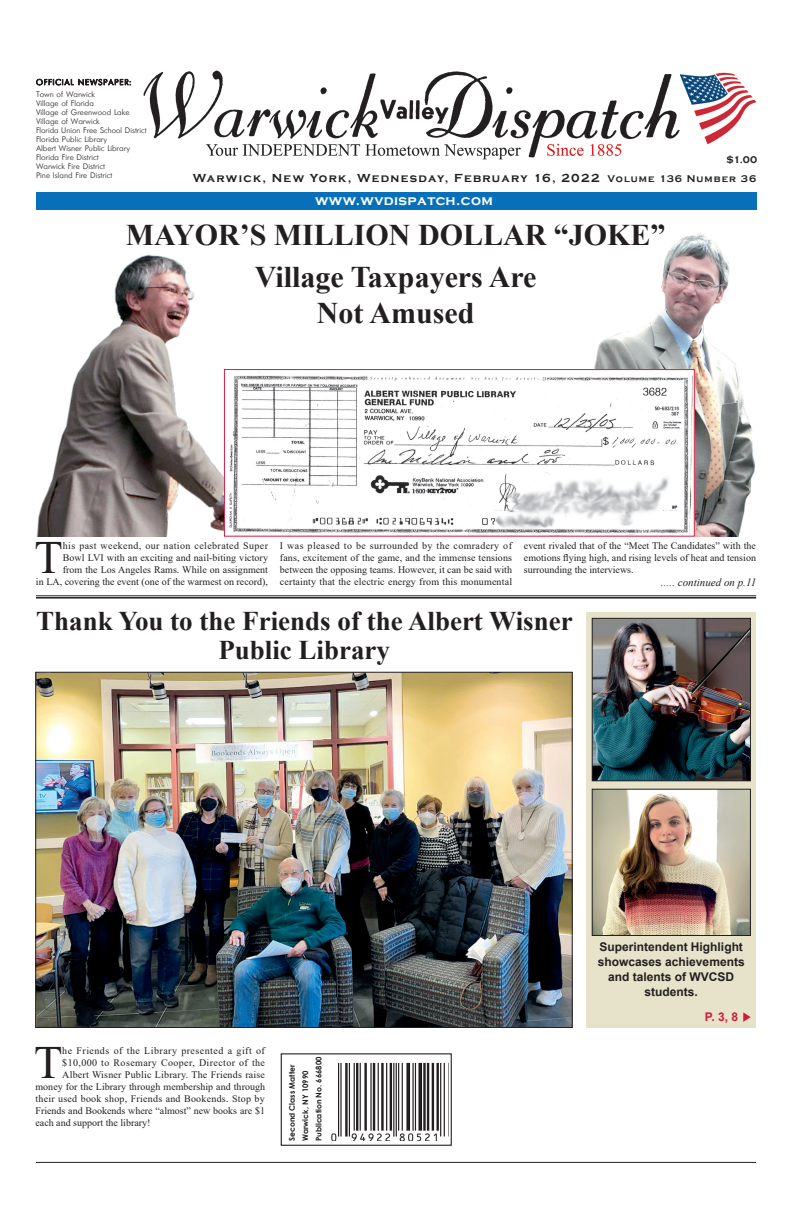
<style>
.page{position:relative;width:792px;height:1224px;background:#fff}
.page>*{position:absolute;margin:0;border:0;box-sizing:border-box;transform-origin:0 0}
.t1{font:46.2px "Times New Roman";color:#231f20}
.t2{font:700 30px/41.7px "Times New Roman";color:#231f20;text-align:center}
.t3{font:700 27px/29px "Times New Roman";color:#231f20;text-align:center}
.t4{font:700 14px "Copperplate Gothic";letter-spacing:.03em;color:#fff}
.t5{font:700 12px/15px "Arial";color:#231f20;text-align:center}
.t6{font:700 12px "Copperplate Gothic";letter-spacing:.11em;color:#231f20}
.t7{font:700 12px "Arial";color:#d41b3f}
.t8{font:italic 11px "Times New Roman";color:#231f20}
.t9{font:10px/12px "Times New Roman";letter-spacing:.005em;color:#231f20;text-align:justify}
.t10{font:10px "Times New Roman";letter-spacing:.025em;color:#231f20}
.t11{font:10px "Times New Roman";letter-spacing:.045em;color:#231f20}
.t12{font:10px "Times New Roman";letter-spacing:.04em;color:#231f20}
.t13{font:700 10px "Copperplate Gothic";color:#231f20}
.t14{font:8px/9px "Futuris Cyrillic";color:#231f20}
.t15{font:700 7.7px/13.2px "Century Gothic";color:#231f20}
.s1{font-size:10px}
</style>
<div class="page">
<hr style="left:36px;top:1162px;width:720px;height:1px;background:#231f20">
<div style="left:36px;top:192px;width:720px;height:18px;background:#0870b9"></div>
<img style="left:680px;top:73px;width:76px;height:71px">
<img style="left:143px;top:70px;width:537px;height:90px">
<img style="left:331px;top:1062px;width:114px;height:79px">
<div style="left:281px;top:1053px;width:171px;height:93px;border:1px solid #231f20"></div>
<div style="left:587px;top:612px;width:169px;height:416px;background:#e6e3ca"></div>
<img style="left:594px;top:620px;width:155px;height:159px">
<div style="left:592px;top:618px;width:159px;height:163px;border:1px solid #231f20"></div>
<img style="left:594px;top:791px;width:155px;height:143px">
<div style="left:592px;top:789px;width:159px;height:147px;border:1px solid #231f20"></div>
<svg style="left:743px;top:1012px;width:8px;height:10px"></svg>
<svg style="left:36px;top:78px;width:95px;height:8px"></svg>
<hr style="left:36px;top:596px;width:720px;height:1px;background:#231f20">
<hr style="left:36px;top:597px;width:720px;height:2px;background:#231f20">
<img style="left:36px;top:254px;width:188px;height:282px">
<img style="left:594px;top:233px;width:161px;height:303px">
<img style="left:229px;top:371px;width:464px;height:164px">
<div style="left:224px;top:369px;width:471px;height:168px;border:1px solid #d41b3f"></div>
<img style="left:37px;top:674px;width:533px;height:352px">
<p class="t14" style="left:36px;top:90px;width:112px">Town of Warwick<br>Village of Florida<br>Village of Greenwood Lake<br>Village of Warwick<br>Florida Union Free School District<br>Florida Public Library<br>Albert Wisner Public Library<br>Florida Fire District<br>Warwick Fire District<br>Pine Island Fire District</p>
<p class="t13" style="left:726px;top:154px;width:32px">$1.00</p>
<p class="t6" style="left:193px;top:172px;width:565px">Warwick, New York, Wednesday, February 16, 2022 <span class="s1">Volume 136 Number 36</span></p>
<h3 class="t4" style="left:315px;top:192px;width:179px">www.wvdispatch.com</h3>
<h2 class="t2" style="left:126px;top:213px;width:541px">MAYOR’S MILLION DOLLAR “JOKE”<br>Village Taxpayers Are</h2>
<h2 class="t2" style="left:317px;top:291px;width:159px">Not Amused</h2>
<p class="t9" style="left:36px;top:540px;width:234px;text-align:right">his past weekend, our nation celebrated Super<br>Bowl LVI with an exciting and nail-biting victory<br>from the Los Angeles Rams. While on assignment<br>in LA, covering the event (one of the warmest on record),</p>
<p class="t9" style="left:280px;top:540px;width:234px">I was pleased to be surrounded by the comradery of fans, excitement of the game, and the immense tensions between the opposing teams. However, it can be said with certainty that the electric energy from this monumental</p>
<p class="t9" style="left:524px;top:540px;width:234px">event rivaled that of the “Meet The Candidates” with the emotions flying high, and rising levels of heat and tension surrounding the interviews.</p>
<h1 class="t1" style="left:35px;top:525px;width:30px">T</h1>
<p class="t8" style="left:660px;top:575px;width:98px">….. continued on p.11</p>
<h3 class="t3" style="left:36px;top:606px;width:538px">Thank You to the Friends of the Albert Wisner<br>Public Library</h3>
<h1 class="t1" style="left:34px;top:1030px;width:30px">T</h1>
<p class="t11" style="left:62px;top:1043px;width:204px">he Friends of the Library presented a gift of</p>
<p class="t12" style="left:62px;top:1055px;width:204px">$10,000 to Rosemary Cooper, Director of the</p>
<p class="t9" style="left:62px;top:1068px;width:204px">Albert Wisner Public Library. The Friends raise</p>
<p class="t9" style="left:35px;top:1080px;width:231px">money for the Library through membership and through</p>
<p class="t10" style="left:35px;top:1091px;width:231px">their used book shop, Friends and Bookends. Stop by</p>
<p class="t9" style="left:35px;top:1104px;width:231px">Friends and Bookends where “almost” new books are $1</p>
<p class="t9" style="left:35px;top:1116px;width:116px">each and support the library!</p>
<p class="t15" style="left:285px;top:1141px;width:86px;rotate:-90deg">Second Class Matter<br>Warwick, NY 10990<br>Publication No. 666800</p>
<p class="t5" style="left:598px;top:939px;width:148px">Superintendent Highlight showcases achievements and talents of WVCSD students.</p>
<p class="t7" style="left:705px;top:1008px;width:35px">P. 3, 8</p>
</div>
